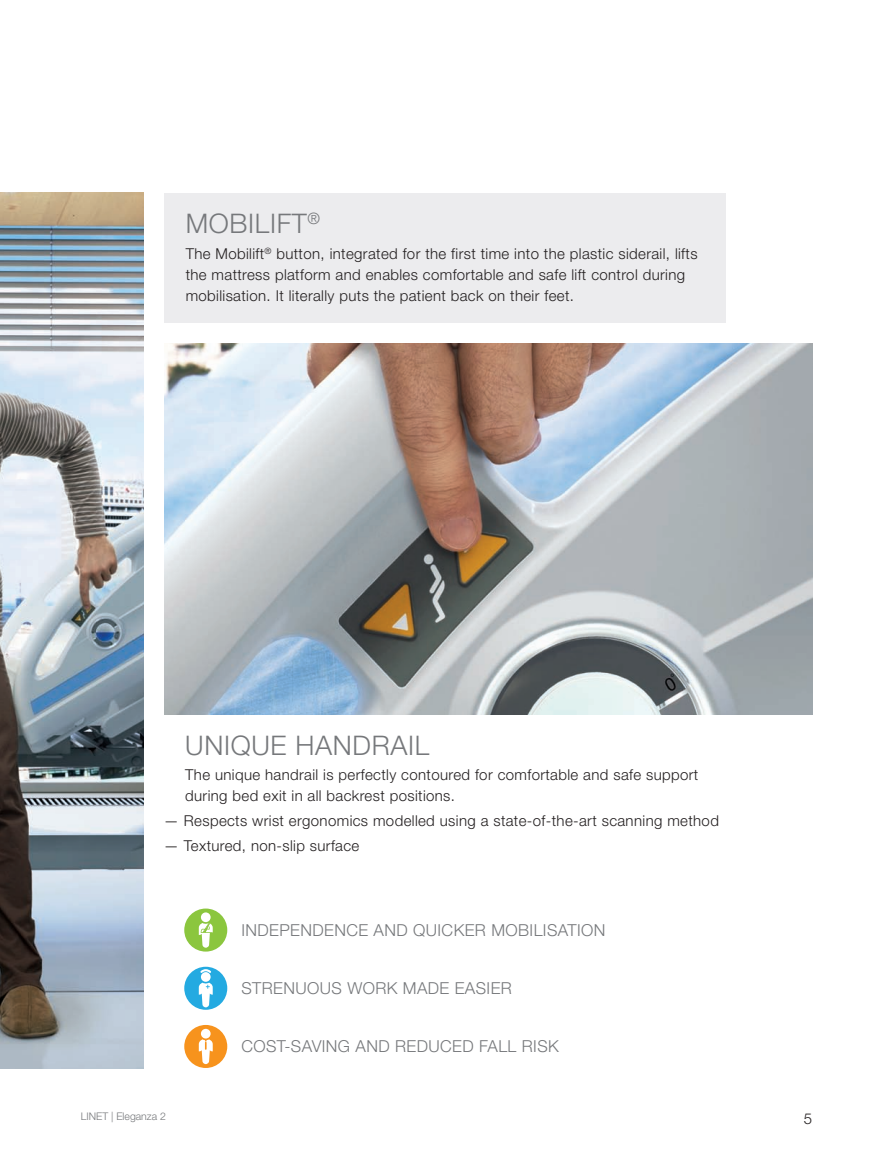
<style>
.page{position:relative;width:893px;height:1149px;background:#fff}
.page>*{position:absolute;margin:0;border:0;box-sizing:border-box;transform-origin:0 0}
.t1{font:300 27px "Helvetica Neue LT Pro";letter-spacing:.025em;color:#76787b}
.t2{font:300 16.5px "Helvetica Neue LT Pro";letter-spacing:.025em;color:#76787b}
.t3{font:300 15px/21px "Helvetica Neue LT Pro";letter-spacing:.025em;color:#231f20}
.t4{font:300 10.5px "Helvetica Neue LT Pro";color:#76787b}
</style>
<div class="page">
<img style="left:0;top:193px;width:143px;height:874px">
<img style="left:164px;top:343px;width:648px;height:371px">
<div style="left:164px;top:193px;width:562px;height:129px;background:#ececee"></div>
<div style="left:184px;top:966px;width:43px;height:43px;background:#24aae1;border-radius:50%"></div>
<svg style="left:201px;top:971px;width:10px;height:10px"></svg>
<svg style="left:200px;top:969px;width:11px;height:3px"></svg>
<svg style="left:199px;top:982px;width:14px;height:25px"></svg>
<div style="left:184px;top:908px;width:43px;height:43px;background:#8bc63e;border-radius:50%"></div>
<div style="left:201px;top:912px;width:10px;height:9px;background:#fff;border-radius:50%"></div>
<svg style="left:199px;top:922px;width:14px;height:25px"></svg>
<div style="left:184px;top:1024px;width:43px;height:43px;background:#f7931d;border-radius:50%"></div>
<div style="left:201px;top:1028px;width:10px;height:10px;background:#fff;border-radius:50%"></div>
<svg style="left:199px;top:1039px;width:14px;height:24px"></svg>
<h1 class="t1" style="left:186px;top:214px;width:136px">MOBILIFT<sup>®</sup></h1>
<p class="t3" style="left:186px;top:244px;width:513px">The Mobilift<sup>®</sup> button, integrated for the first time into the plastic siderail, lifts the mattress platform and enables comfortable and safe lift control during mobilisation. It literally puts the patient back on their feet.</p>
<h1 class="t1" style="left:185px;top:735px;width:245px">UNIQUE HANDRAIL</h1>
<p class="t3" style="left:185px;top:765px;width:515px">The unique handrail is perfectly contoured for comfortable and safe support during bed exit in all backrest positions.</p>
<p class="t3" style="left:164px;top:811px;width:556px">— Respects wrist ergonomics modelled using a state-of-the-art scanning method</p>
<p class="t3" style="left:164px;top:836px;width:197px">— Textured, non-slip surface</p>
<p class="t2" style="left:241px;top:923px;width:365px">INDEPENDENCE AND QUICKER MOBILISATION</p>
<p class="t2" style="left:241px;top:981px;width:272px">STRENUOUS WORK MADE EASIER</p>
<p class="t2" style="left:241px;top:1040px;width:319px">COST-SAVING AND REDUCED FALL RISK</p>
<p class="t4" style="left:81px;top:1112px;width:87px">LINET | Eleganza 2</p>
<p class="t3" style="left:804px;top:1108px;width:10px">5</p>
</div>
